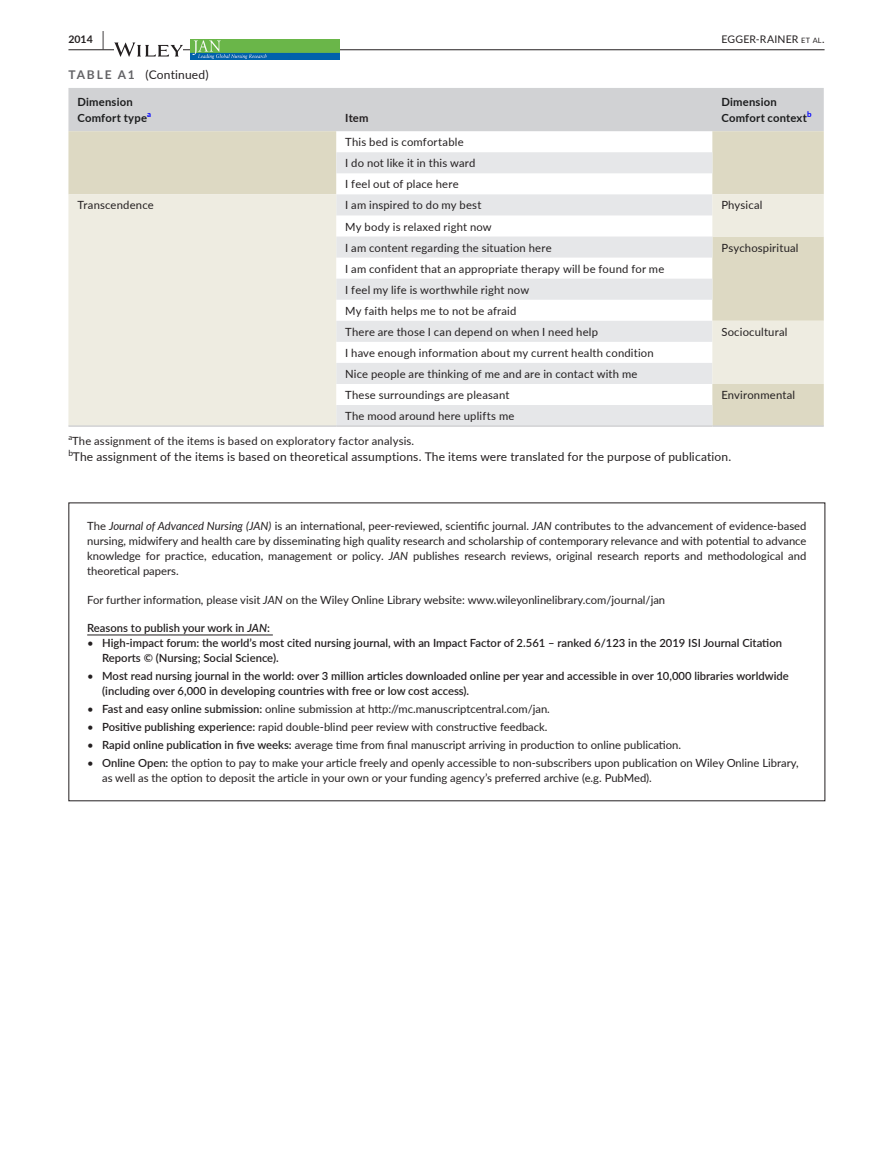
<style>
.page{position:relative;width:893px;height:1174px;background:#fff}
.page>*{position:absolute;margin:0;border:0;box-sizing:border-box;transform-origin:0 0}
.t1{font:12px "Lato";letter-spacing:.015em;color:#231f20}
.t2{font:11.25px/21px "Lato";letter-spacing:.005em;color:#231f20}
.t3{font:600 11.25px/15px "Lato";color:#231f20}
.t4{font:700 11.25px/15.8px "Lato";letter-spacing:.02em;color:#1c1d1e}
.t5{font:700 11.25px "Lato";color:#231f20}
.t6{font:10.5px "Lato";letter-spacing:.015em;color:#231f20}
.t7{font:700 10.5px "Lato";color:#231f20}
.t8{font:700 7.8px "Lato";color:#00f}
.t9{font:7.8px "Lato";color:#231f20}
.s1{font-size:19.5px}
.s2{font-size:7.35px}
.s3{font-weight:700;color:#636366}
.s4{font-style:italic}
.s5{font-weight:400}
.s6{font-weight:600}
</style>
<div class="page">
<hr style="left:68px;top:49px;width:756px;height:1px;background:#231f20">
<svg style="left:114px;top:42px;width:69px;height:15px"></svg>
<img style="left:191px;top:40px;width:148px;height:19px">
<hr style="left:87px;top:634px;width:186px;height:1px;background:#231f20">
<div style="left:68px;top:88px;width:756px;height:43px;background:#d1d2d4"></div>
<svg style="left:68px;top:131px;width:756px;height:63px;fill:#ddd9c3"></svg>
<svg style="left:336px;top:152px;width:376px;height:42px"></svg>
<svg style="left:68px;top:194px;width:756px;height:231px;fill:#eeece3"></svg>
<hr style="left:68px;top:425px;width:268px;height:2px;background:#d1d2d4">
<hr style="left:336px;top:425px;width:376px;height:2px;background:#d1d2d4">
<hr style="left:712px;top:425px;width:112px;height:2px;background:#d1d2d4">
<p class="t7" style="left:68px;top:31px;width:37px">2014 <span class="s1">|</span></p>
<p class="t6" style="left:722px;top:31px;width:104px">EGGER-RAINER <span class="s2">et al</span>.</p>
<p class="t1" style="left:68px;top:66px;width:142px"><span class="s3">TABLE A1</span> (Continued)</p>
<p class="t4" style="left:77px;top:94px;width:71px">Dimension<br>Comfort type</p>
<p class="t8" style="left:147px;top:108px;width:5px">a</p>
<p class="t5" style="left:345px;top:110px;width:25px">Item</p>
<p class="t2" style="left:345px;top:131px;width:132px">This bed is comfortable<br>I do not like it in this ward<br>I feel out of place here</p>
<p class="t4" style="left:721px;top:94px;width:87px">Dimension<br>Comfort context</p>
<p class="t8" style="left:807px;top:108px;width:6px">b</p>
<p class="t2" style="left:77px;top:194px;width:78px">Transcendence</p>
<p class="t2" style="left:345px;top:194px;width:138px">I am inspired to do my best</p>
<p class="t2" style="left:721px;top:194px;width:43px">Physical</p>
<p class="t2" style="left:345px;top:215px;width:208px">My body is relaxed right now<br>I am content regarding the situation here</p>
<p class="t2" style="left:721px;top:236px;width:79px">Psychospiritual</p>
<p class="t2" style="left:345px;top:258px;width:321px">I am confident that an appropriate therapy will be found for me I feel my life is worthwhile right now<br>My faith helps me to not be afraid<br>There are those I can depend on when I need help</p>
<p class="t2" style="left:345px;top:342px;width:310px">I have enough information about my current health condition<br>Nice people are thinking of me and are in contact with me<br>These surroundings are pleasant</p>
<p class="t2" style="left:345px;top:405px;width:171px">The mood around here uplifts me</p>
<p class="t2" style="left:721px;top:321px;width:68px">Sociocultural</p>
<p class="t2" style="left:721px;top:384px;width:75px">Environmental</p>
<p class="t9" style="left:68px;top:431px;width:5px">a</p>
<p class="t2" style="left:72px;top:430px;width:344px">The assignment of the items is based on exploratory factor analysis.</p>
<p class="t1" style="left:68px;top:448px;width:664px"><sup>b</sup>The assignment of the items is based on theoretical assumptions. The items were translated for the purpose of publication.</p>
<p class="t2" style="left:87px;top:518px;width:721px;line-height:15px;text-align:justify">The <span class="s4">Journal of Advanced Nursing (JAN)</span> is an international, peer-reviewed, scientific journal. <span class="s4">JAN</span> contributes to the advancement of evidence-based nursing, midwifery and health care by disseminating high quality research and scholarship of contemporary relevance and with potential to advance knowledge for practice, education, management or policy. <span class="s4">JAN</span> publishes research reviews, original research reports and methodological and theoretical papers.</p>
<p class="t2" style="left:87px;top:589px;width:579px">For further information, please visit <span class="s4">JAN</span> on the Wiley Online Library website: www.wileyonlinelibrary.com/journal/jan</p>
<p class="t3" style="left:87px;top:620px;width:184px">Reasons to publish your work in <span class="s4">JAN</span>:</p>
<p class="t3" style="left:102px;top:635px;width:681px;text-indent:-15px"><span class="s5">•</span> High-impact forum: the world’s most cited nursing journal, with an Impact Factor of 2.561 – ranked 6/123 in the 2019 ISI Journal Citation<br>Reports © (Nursing; Social Science).</p>
<p class="t3" style="left:102px;top:668px;width:688px;text-indent:-15px"><span class="s5">•</span> Most read nursing journal in the world: over 3 million articles downloaded online per year and accessible in over 10,000 libraries worldwide (including over 6,000 in developing countries with free or low cost access).</p>
<p class="t2" style="left:87px;top:698px;width:464px">• <span class="s6">Fast and easy online submission:</span> online submission at http://mc.manuscriptcentral.com/jan.</p>
<p class="t2" style="left:87px;top:716px;width:462px">• <span class="s6">Positive publishing experience:</span> rapid double-blind peer review with constructive feedback.</p>
<p class="t2" style="left:87px;top:734px;width:595px">• <span class="s6">Rapid online publication in five weeks:</span> average time from final manuscript arriving in production to online publication.</p>
<p class="t2" style="left:102px;top:755px;width:698px;line-height:15px;text-indent:-15px">• <span class="s6">Online Open:</span> the option to pay to make your article freely and openly accessible to non-subscribers upon publication on Wiley Online Library, as well as the option to deposit the article in your own or your funding agency’s preferred archive (e.g. PubMed).</p>
</div>
